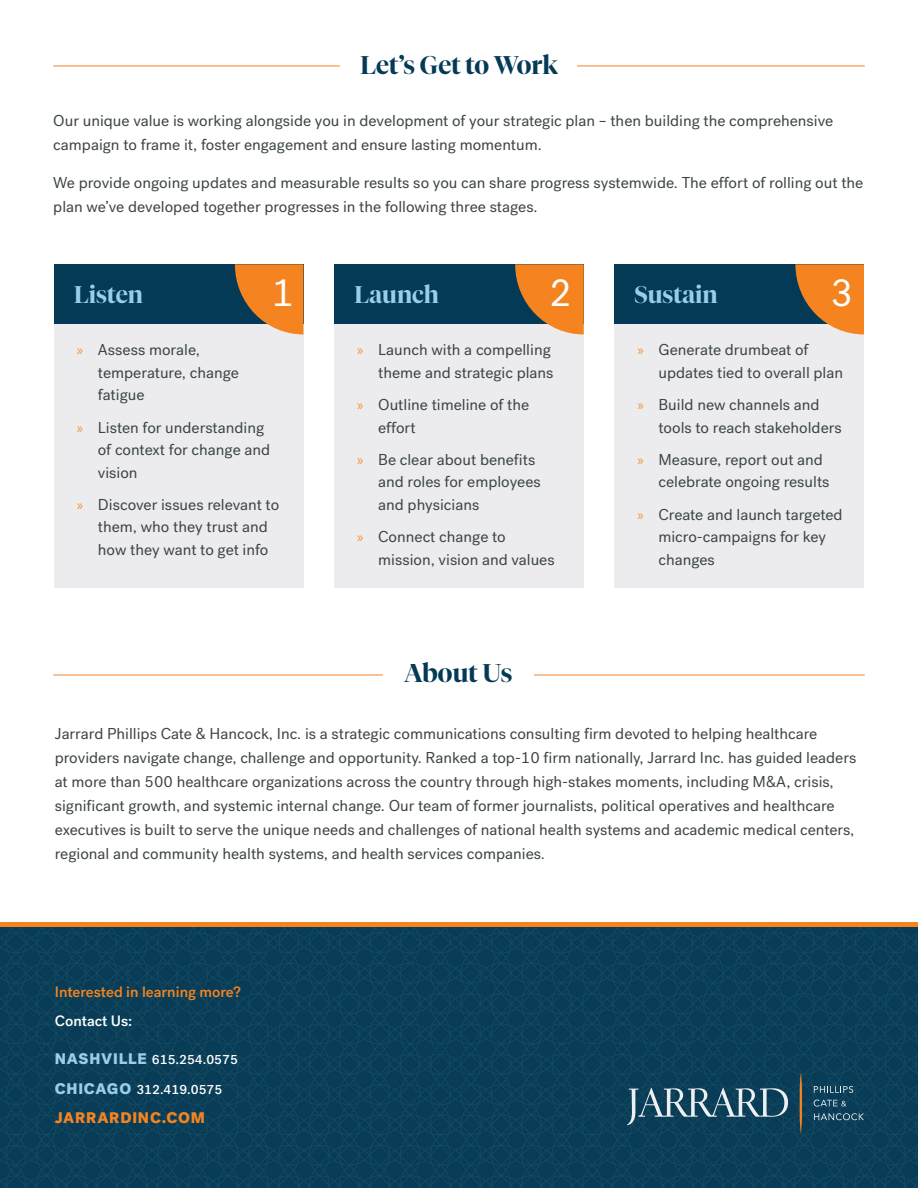
<style>
.page{position:relative;width:918px;height:1188px;background:#fff}
.page>*{position:absolute;margin:0;border:0;box-sizing:border-box;transform-origin:0 0}
.t1{font:38.55px "Post Grotesk";color:#fff}
.t2{font:600 25.5px "Tiempos Fine";color:#053a56}
.t3{font:600 24px "Tiempos Fine";color:#9acceb}
.Body{font:15.75px/22.5px "Post Grotesk";color:#3c4543}
.t4{font:900 15.3px "Post Grotesk";letter-spacing:.05em;color:#f58420}
.t5{font:500 15px "Post Grotesk";color:#f58420}
.t6{font:500 15px "Post Grotesk";color:#fff}
.t7{font:500 13.2px "Post Grotesk";color:#fff}
.s1{font-family:"Myriad Pro";font-size:15px;color:#f68f32}
.s2{font-weight:900;font-size:15.3px;color:#9acceb}
</style>
<div class="page">
<hr style="left:53px;top:675px;width:812px;height:1px;background:#f58420">
<hr style="left:53px;top:66px;width:812px;height:1px;background:#f58420">
<div style="left:383px;top:662px;width:151px;height:31px;background:#fff"></div>
<div style="left:341px;top:54px;width:236px;height:20px;background:#fff"></div>
<div style="left:0;top:922px;width:918px;height:10px;background:#f58420"></div>
<img style="left:0;top:927px;width:918px;height:261px">
<svg style="left:800px;top:1072px;width:2px;height:62px"></svg>
<svg style="left:627px;top:1088px;width:161px;height:37px;background:#3d667a"></svg>
<svg style="left:814px;top:1086px;width:39px;height:7px"></svg>
<svg style="left:814px;top:1100px;width:32px;height:7px"></svg>
<svg style="left:814px;top:1113px;width:50px;height:7px"></svg>
<div style="left:54px;top:324px;width:249px;height:264px;background:#ececee"></div>
<div style="left:54px;top:264px;width:249px;height:60px;background:#053a56"></div>
<div style="left:334px;top:264px;width:250px;height:60px;background:#053a56"></div>
<div style="left:614px;top:264px;width:250px;height:60px;background:#053a56"></div>
<div style="left:334px;top:324px;width:250px;height:264px;background:#ececee"></div>
<div style="left:614px;top:324px;width:250px;height:264px;background:#ececee"></div>
<svg style="left:235px;top:264px;width:68px;height:70px"></svg>
<svg style="left:515px;top:264px;width:69px;height:70px"></svg>
<svg style="left:795px;top:264px;width:69px;height:70px"></svg>
<h2 class="t2" style="left:360px;top:50px;width:199px">Let’s Get to Work</h2>
<p class="Body" style="left:53px;top:109px;width:781px;line-height:24px">Our unique value is working alongside you in development of your strategic plan – then building the comprehensive campaign to frame it, foster engagement and ensure lasting momentum.</p>
<p class="Body" style="left:53px;top:170px;width:812px;line-height:24px">We provide ongoing updates and measurable results so you can share progress systemwide. The effort of rolling out the plan we’ve developed together progresses in the following three stages.</p>
<p class="t1" style="left:271px;top:270px;width:25px">1</p>
<p class="t1" style="left:549px;top:270px;width:25px">2</p>
<p class="t1" style="left:830px;top:270px;width:25px">3</p>
<p class="t3" style="left:74px;top:281px;width:71px">Listen</p>
<p class="t3" style="left:354px;top:281px;width:86px">Launch</p>
<p class="t3" style="left:634px;top:281px;width:85px">Sustain</p>
<p class="Body" style="left:98px;top:339px;width:143px;text-indent:-21px"><span class="s1">»</span> Assess morale, temperature, change fatigue</p>
<p class="Body" style="left:98px;top:416px;width:174px;text-indent:-21px"><span class="s1">»</span> Listen for understanding of context for change and vision</p>
<p class="Body" style="left:98px;top:493px;width:183px;text-indent:-21px"><span class="s1">»</span> Discover issues relevant to them, who they trust and how they want to get info</p>
<p class="Body" style="left:357px;top:339px;width:198px;text-align:right"><span class="s1">»</span> Launch with a compelling theme and strategic plans</p>
<p class="Body" style="left:378px;top:394px;width:153px;text-indent:-21px"><span class="s1">»</span> Outline timeline of the effort</p>
<p class="Body" style="left:378px;top:448px;width:164px;text-indent:-21px"><span class="s1">»</span> Be clear about benefits and roles for employees and physicians</p>
<p class="Body" style="left:378px;top:526px;width:178px;text-indent:-21px"><span class="s1">»</span> Connect change to mission, vision and values</p>
<h2 class="t2" style="left:404px;top:657px;width:110px">About Us</h2>
<p class="Body" style="left:658px;top:339px;width:186px;text-indent:-21px"><span class="s1">»</span> Generate drumbeat of updates tied to overall plan</p>
<p class="Body" style="left:658px;top:394px;width:185px;text-indent:-21px"><span class="s1">»</span> Build new channels and tools to reach stakeholders</p>
<p class="Body" style="left:658px;top:448px;width:173px;text-indent:-21px"><span class="s1">»</span> Measure, report out and celebrate ongoing results</p>
<p class="Body" style="left:658px;top:503px;width:186px;text-indent:-21px"><span class="s1">»</span> Create and launch targeted micro-campaigns for key changes</p>
<p class="Body" style="left:55px;top:722px;width:803px;line-height:24px">Jarrard Phillips Cate &amp; Hancock, Inc. is a strategic communications consulting firm devoted to helping healthcare providers navigate change, challenge and opportunity. Ranked a top-10 firm nationally, Jarrard Inc. has guided leaders at more than 500 healthcare organizations across the country through high-stakes moments, including M&amp;A, crisis, significant growth, and systemic internal change. Our team of former journalists, political operatives and healthcare executives is built to serve the unique needs and challenges of national health systems and academic medical centers, regional and community health systems, and health services companies.</p>
<p class="t5" style="left:55px;top:983px;width:188px">Interested in learning more?</p>
<p class="t6" style="left:55px;top:1011px;width:79px">Contact Us:</p>
<p class="t7" style="left:55px;top:1051px;width:185px"><span class="s2">NASHVILLE</span> 615.254.0575</p>
<p class="t7" style="left:55px;top:1082px;width:169px"><span class="s2">CHICAGO</span> 312.419.0575</p>
<p class="t4" style="left:55px;top:1108px;width:152px">JARRARDINC.COM</p>
</div>
